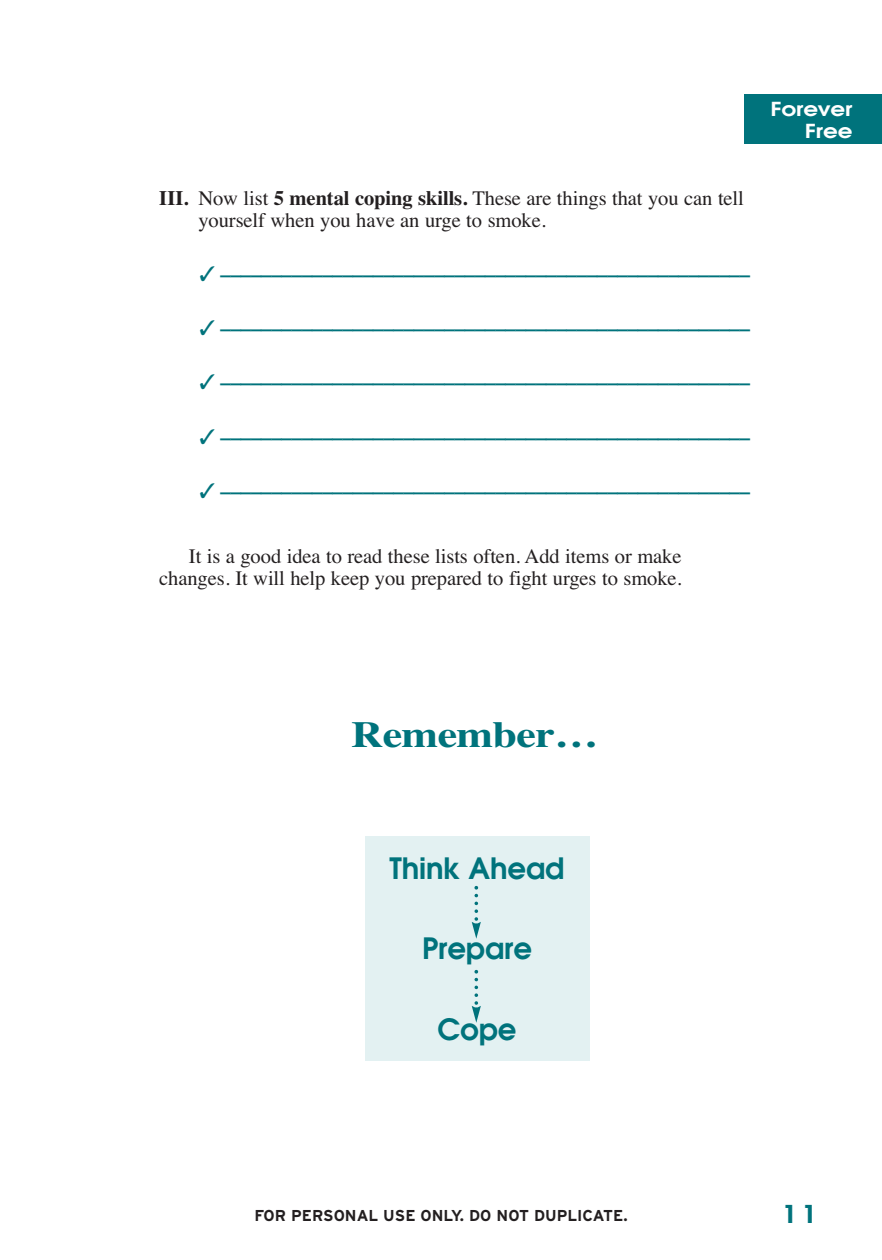
<style>
.page{position:relative;width:882px;height:1260px;background:#fff}
.page>*{position:absolute;margin:0;border:0;box-sizing:border-box;transform-origin:0 0}
.t1{font:700 36.75px "Times";letter-spacing:-.015em;color:#00737c;scale:1.2 1}
.t2{font:600 29.22px "Avant Garde";letter-spacing:-.005em;color:#00737c}
.t3{font:600 24.5px "Avant Garde";color:#00737c;scale:1.2 1}
.t4{font:700 20.65px "Times";color:#00737c}
.t5{font:20.65px/21.9px "Times";letter-spacing:-.005em;color:#231f20}
.t6{font:600 19.25px/21.5px "Avant Garde";color:#fff;text-align:right;scale:1.2 1}
.t7{font:700 15.75px "Interstate";color:#231f20}
.s1{font-weight:700}
</style>
<div class="page">
<div style="left:744px;top:94px;width:138px;height:50px;background:#00737c"></div>
<div style="left:365px;top:837px;width:224px;height:224px;background:#e3f1f2"></div>
<svg style="left:472px;top:886px;width:9px;height:53px"></svg>
<svg style="left:472px;top:970px;width:9px;height:53px"></svg>
<p class="t5" style="left:198px;top:189px;width:547px;text-indent:-39px"><span class="s1">III.</span> Now list <span class="s1">5 mental coping skills.</span> These are things that you can tell yourself when you have an urge to smoke.</p>
<p class="t4" style="left:199px;top:267px;width:552px">✓ ––––––––––––––––––––––––––––––––––––––––––––––––––––</p>
<p class="t4" style="left:199px;top:321px;width:552px">✓ ––––––––––––––––––––––––––––––––––––––––––––––––––––</p>
<p class="t4" style="left:199px;top:375px;width:552px">✓ ––––––––––––––––––––––––––––––––––––––––––––––––––––</p>
<p class="t4" style="left:199px;top:429px;width:552px">✓ ––––––––––––––––––––––––––––––––––––––––––––––––––––</p>
<p class="t4" style="left:199px;top:484px;width:552px">✓ ––––––––––––––––––––––––––––––––––––––––––––––––––––</p>
<p class="t5" style="left:159px;top:547px;width:524px;text-align:right">It is a good idea to read these lists often. Add items or make changes. It will help keep you prepared to fight urges to smoke.</p>
<p class="t6" style="left:771px;top:100px;width:70px">Forever<br>Free</p>
<p class="t1" style="left:352px;top:721px;width:207px">Remember…</p>
<p class="t2" style="left:390px;top:857px;width:176px">Think Ahead</p>
<p class="t2" style="left:422px;top:938px;width:112px">Prepare</p>
<p class="t2" style="left:437px;top:1019px;width:81px">Cope</p>
<p class="t7" style="left:254px;top:1210px;width:375px">FOR PERSONAL USE ONLY. DO NOT DUPLICATE.</p>
<p class="t3" style="left:781px;top:1205px;width:32px">11</p>
</div>
